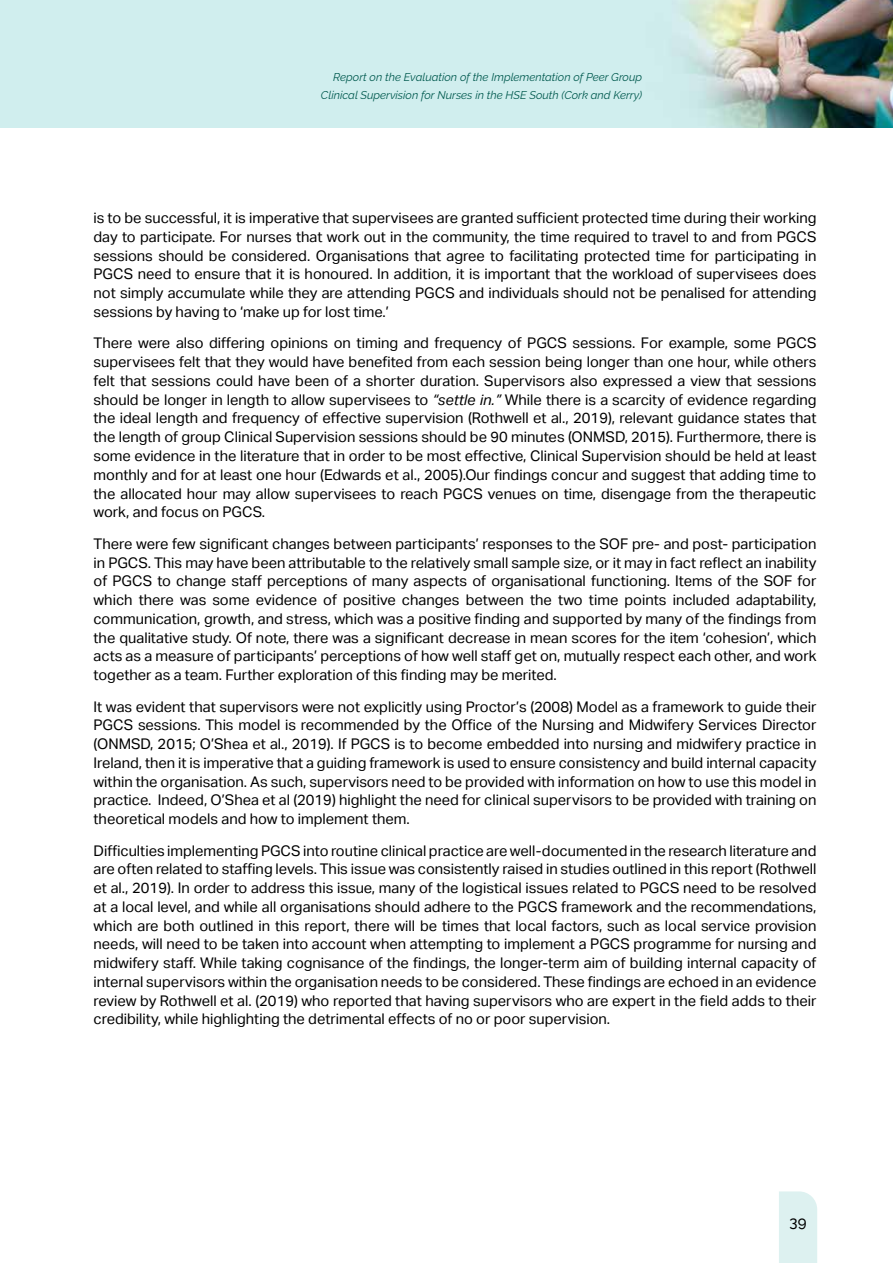
<style>
.page{position:relative;width:893px;height:1263px;background:#fff}
.page>*{position:absolute;margin:0;border:0;box-sizing:border-box;transform-origin:0 0}
.t1{font:500 15px "Raleway";color:#000}
.t2{font:14.7px/18.8px "Aktiv Grotesk";color:#000;text-align:justify}
.t3{font:italic 11.25px/18px "Raleway";color:#00594e;text-align:right}
.s1{font-style:italic}
</style>
<div class="page">
<div style="left:779px;top:1191px;width:38px;height:72px;background:#ddf1f0"></div>
<img style="left:0;top:0;width:893px;height:128px">
<p class="t3" style="left:321px;top:68px;width:323px">Report on the Evaluation of the Implementation of Peer Group<br>Clinical Supervision for Nurses in the HSE South (Cork and Kerry)</p>
<p class="t2" style="left:94px;top:209px;width:724px">is to be successful, it is imperative that supervisees are granted sufficient protected time during their working day to participate. For nurses that work out in the community, the time required to travel to and from PGCS sessions should be considered. Organisations that agree to facilitating protected time for participating in PGCS need to ensure that it is honoured. In addition, it is important that the workload of supervisees does not simply accumulate while they are attending PGCS and individuals should not be penalised for attending sessions by having to ‘make up for lost time.’</p>
<p class="t2" style="left:94px;top:334px;width:724px">There were also differing opinions on timing and frequency of PGCS sessions. For example, some PGCS supervisees felt that they would have benefited from each session being longer than one hour, while others felt that sessions could have been of a shorter duration. Supervisors also expressed a view that sessions should be longer in length to allow supervisees to <span class="s1">“settle in.”</span> While there is a scarcity of evidence regarding the ideal length and frequency of effective supervision (Rothwell et al., 2019), relevant guidance states that the length of group Clinical Supervision sessions should be 90 minutes (ONMSD, 2015). Furthermore, there is some evidence in the literature that in order to be most effective, Clinical Supervision should be held at least monthly and for at least one hour (Edwards et al., 2005).Our findings concur and suggest that adding time to the allocated hour may allow supervisees to reach PGCS venues on time, disengage from the therapeutic work, and focus on PGCS.</p>
<p class="t2" style="left:94px;top:534px;width:724px">There were few significant changes between participants’ responses to the SOF pre- and post- participation in PGCS. This may have been attributable to the relatively small sample size, or it may in fact reflect an inability of PGCS to change staff perceptions of many aspects of organisational functioning. Items of the SOF for which there was some evidence of positive changes between the two time points included adaptability, communication, growth, and stress, which was a positive finding and supported by many of the findings from the qualitative study. Of note, there was a significant decrease in mean scores for the item ‘cohesion’, which acts as a measure of participants’ perceptions of how well staff get on, mutually respect each other, and work together as a team. Further exploration of this finding may be merited.</p>
<p class="t2" style="left:94px;top:697px;width:724px">It was evident that supervisors were not explicitly using Proctor’s (2008) Model as a framework to guide their PGCS sessions. This model is recommended by the Office of the Nursing and Midwifery Services Director (ONMSD, 2015; O’Shea et al., 2019). If PGCS is to become embedded into nursing and midwifery practice in Ireland, then it is imperative that a guiding framework is used to ensure consistency and build internal capacity within the organisation. As such, supervisors need to be provided with information on how to use this model in practice. Indeed, O’Shea et al (2019) highlight the need for clinical supervisors to be provided with training on theoretical models and how to implement them.</p>
<p class="t2" style="left:94px;top:841px;width:724px">Difficulties implementing PGCS into routine clinical practice are well-documented in the research literature and are often related to staffing levels. This issue was consistently raised in studies outlined in this report (Rothwell et al., 2019). In order to address this issue, many of the logistical issues related to PGCS need to be resolved at a local level, and while all organisations should adhere to the PGCS framework and the recommendations, which are both outlined in this report, there will be times that local factors, such as local service provision needs, will need to be taken into account when attempting to implement a PGCS programme for nursing and midwifery staff. While taking cognisance of the findings, the longer-term aim of building internal capacity of internal supervisors within the organisation needs to be considered. These findings are echoed in an evidence review by Rothwell et al. (2019) who reported that having supervisors who are expert in the field adds to their credibility, while highlighting the detrimental effects of no or poor supervision.</p>
<p class="t1" style="left:790px;top:1213px;width:18px">39</p>
</div>
